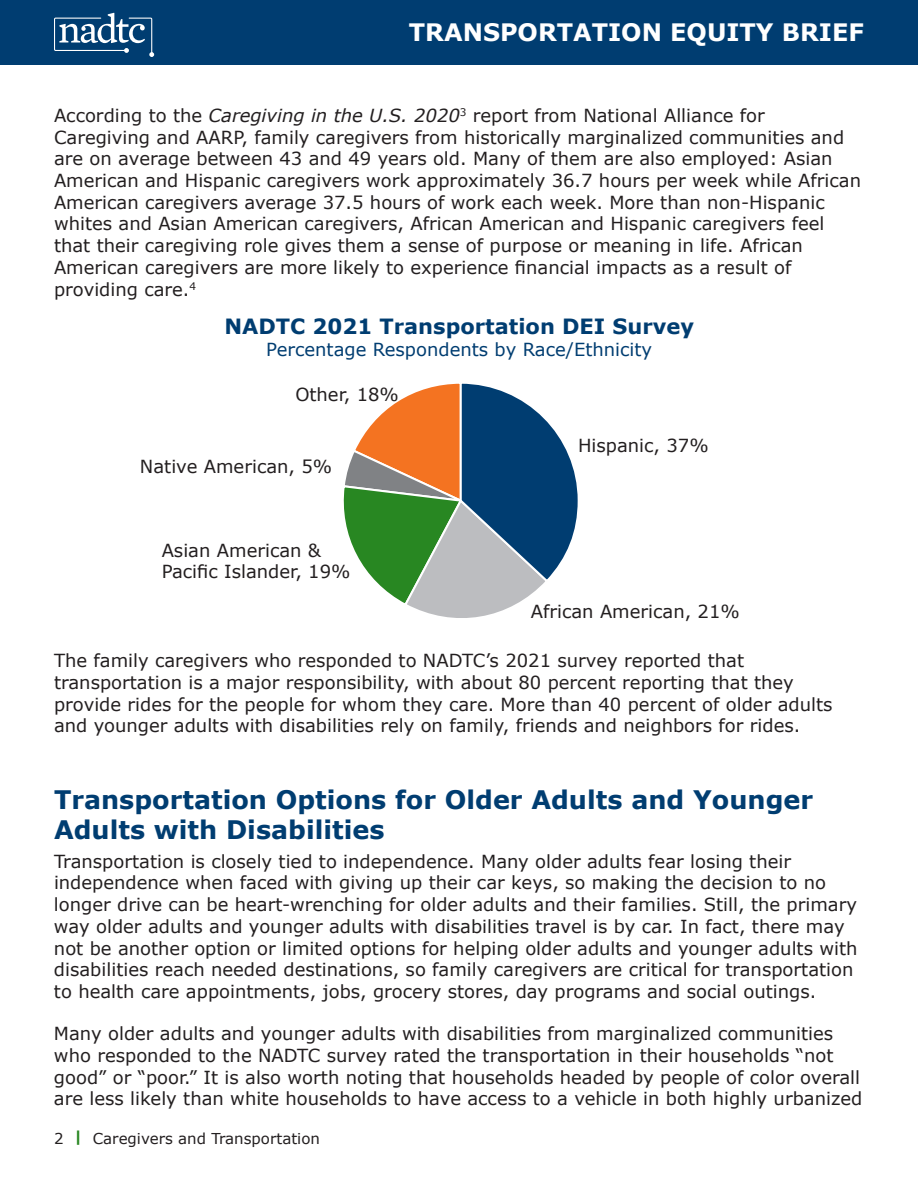
<style>
.page{position:relative;width:918px;height:1188px;background:#fff}
.page>*{position:absolute;margin:0;border:0;box-sizing:border-box;transform-origin:0 0}
.t1{font:700 25.5px/30.6px "Verdana";color:#003d71}
.t2{font:700 24px "Verdana";color:#fff}
.t3{font:700 21px "Verdana";color:#003d71}
.t4{font:18px/21.8px "Verdana";color:#231f20}
.t5{font:18px "Verdana";color:#003d71}
.t6{font:15px "Verdana";color:#231f20}
.s1{font-style:italic}
.s2{font-weight:700;color:#288722}
</style>
<div class="page">
<div style="left:0;top:0;width:918px;height:65px;background:#003d71"></div>
<svg style="left:54px;top:13px;width:100px;height:44px"></svg>
<svg style="left:343px;top:383px;width:235px;height:235px"></svg>
<h2 class="t2" style="left:409px;top:17px;width:457px">TRANSPORTATION EQUITY BRIEF</h2>
<p class="t4" style="left:54px;top:105px;width:809px">According to the <span class="s1">Caregiving in the U.S. 2020</span><sup>3</sup> report from National Alliance for Caregiving and AARP, family caregivers from historically marginalized communities and are on average between 43 and 49 years old. Many of them are also employed: Asian American and Hispanic caregivers work approximately 36.7 hours per week while African American caregivers average 37.5 hours of work each week. More than non-Hispanic whites and Asian American caregivers, African American and Hispanic caregivers feel that their caregiving role gives them a sense of purpose or meaning in life. African American caregivers are more likely to experience financial impacts as a result of providing care.<sup>4</sup></p>
<p class="t3" style="left:224px;top:313px;width:471px">NADTC 2021 Transportation DEI Survey</p>
<p class="t5" style="left:266px;top:338px;width:387px">Percentage Respondents by Race/Ethnicity</p>
<p class="t4" style="left:295px;top:384px;width:105px">Other, 18%</p>
<p class="t4" style="left:140px;top:456px;width:194px">Native American, 5%</p>
<p class="t4" style="left:162px;top:540px;width:190px">Asian American &amp;<br>Pacific Islander, 19%</p>
<p class="t4" style="left:578px;top:435px;width:132px">Hispanic, 37%</p>
<p class="t4" style="left:531px;top:601px;width:211px">African American, 21%</p>
<p class="t4" style="left:54px;top:650px;width:780px">The family caregivers who responded to NADTC’s 2021 survey reported that transportation is a major responsibility, with about 80 percent reporting that they provide rides for the people for whom they care. More than 40 percent of older adults and younger adults with disabilities rely on family, friends and neighbors for rides.</p>
<h1 class="t1" style="left:54px;top:784px;width:761px">Transportation Options for Older Adults and Younger<br>Adults with Disabilities</h1>
<p class="t4" style="left:54px;top:851px;width:805px">Transportation is closely tied to independence. Many older adults fear losing their independence when faced with giving up their car keys, so making the decision to no longer drive can be heart-wrenching for older adults and their families. Still, the primary way older adults and younger adults with disabilities travel is by car. In fact, there may not be another option or limited options for helping older adults and younger adults with disabilities reach needed destinations, so family caregivers are critical for transportation to health care appointments, jobs, grocery stores, day programs and social outings.</p>
<p class="t4" style="left:54px;top:1023px;width:810px">Many older adults and younger adults with disabilities from marginalized communities who responded to the NADTC survey rated the transportation in their households “not good” or “poor.” It is also worth noting that households headed by people of color overall are less likely than white households to have access to a vehicle in both highly urbanized</p>
<p class="t6" style="left:54px;top:1129px;width:267px">2 <span class="s2">|</span> Caregivers and Transportation</p>
</div>
